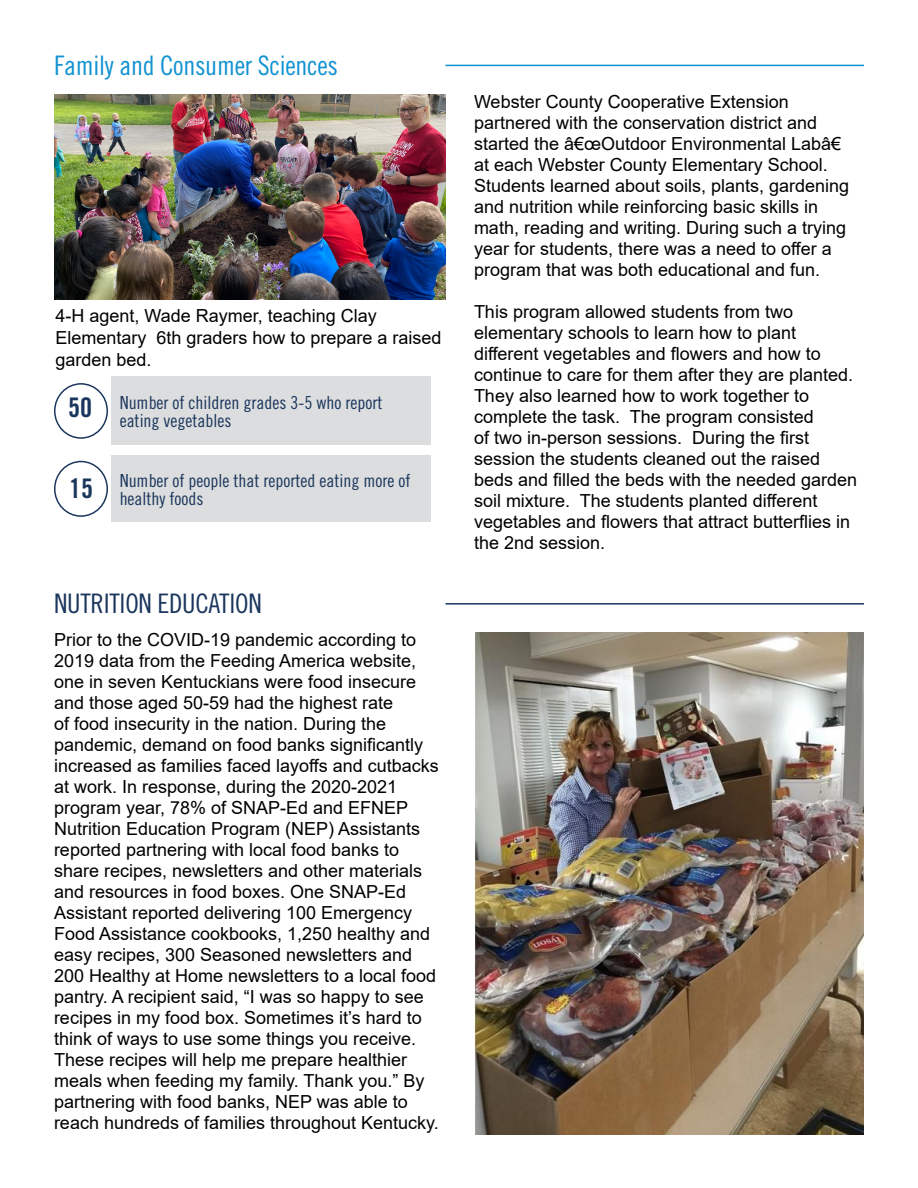
<style>
.page{position:relative;width:918px;height:1188px;background:#fff}
.page>*{position:absolute;margin:0;border:0;box-sizing:border-box;transform-origin:0 0}
.t1{font:27px "Trade Gothic LT Pro Bd Cn 20";color:#1b365d}
.t2{font:26.85px "Trade Gothic LT Pro Cn 18";letter-spacing:-.01em;color:#1192d1}
.t3{font:26.85px "Trade Gothic LT Pro Cn 18";letter-spacing:-.01em;color:#1b365d}
.t4{font:18px/21px "Arial";color:#000}
.t5{font:18px/18px "Trade Gothic LT Pro Cn 18";color:#1b365d}
.s1{font-family:"Trade Gothic LT Pro Bd Cn 20";font-size:27px}
</style>
<div class="page">
<hr style="left:446px;top:65px;width:418px;height:1px;background:#1192d1">
<hr style="left:446px;top:603px;width:418px;height:2px;background:#1b365d">
<div style="left:112px;top:377px;width:319px;height:68px;background:#dcddde"></div>
<div style="left:54px;top:383px;width:54px;height:56px;border:2px solid #1b365d;border-radius:50%"></div>
<div style="left:54px;top:461px;width:54px;height:56px;border:2px solid #1b365d;border-radius:50%"></div>
<div style="left:112px;top:455px;width:319px;height:67px;background:#dcddde"></div>
<img style="left:54px;top:94px;width:391px;height:206px">
<img style="left:474px;top:633px;width:390px;height:501px">
<h2 class="t2" style="left:54px;top:49px;width:286px">Family and Consumer Sciences</h2>
<p class="t4" style="left:56px;top:305px;width:388px;line-height:21.6px">4-H agent, Wade Raymer, teaching Clay<br>Elementary 6th graders how to prepare a raised garden bed.</p>
<p class="t5" style="left:120px;top:393px;width:264px">Number of children grades 3-5 who report eating vegetables</p>
<h1 class="t1" style="left:68px;top:391px;width:25px">50</h1>
<p class="t5" style="left:120px;top:471px;width:292px;text-indent:-51px"><span class="s1">15</span> Number of people that reported eating more of healthy foods</p>
<h2 class="t3" style="left:54px;top:588px;width:209px">NUTRITION EDUCATION</h2>
<p class="t4" style="left:54px;top:629px;width:386px">Prior to the COVID-19 pandemic according to 2019 data from the Feeding America website, one in seven Kentuckians were food insecure and those aged 50-59 had the highest rate<br>of food insecurity in the nation. During the pandemic, demand on food banks significantly increased as families faced layoffs and cutbacks at work. In response, during the 2020-2021 program year, 78% of SNAP-Ed and EFNEP Nutrition Education Program (NEP) Assistants reported partnering with local food banks to share recipes, newsletters and other materials and resources in food boxes. One SNAP-Ed Assistant reported delivering 100 Emergency Food Assistance cookbooks, 1,250 healthy and easy recipes, 300 Seasoned newsletters and 200 Healthy at Home newsletters to a local food pantry. A recipient said, “I was so happy to see recipes in my food box. Sometimes it’s hard to think of ways to use some things you receive.<br>These recipes will help me prepare healthier meals when feeding my family. Thank you.” By partnering with food banks, NEP was able to reach hundreds of families throughout Kentucky.</p>
<p class="t4" style="left:474px;top:91px;width:377px">Webster County Cooperative Extension partnered with the conservation district and started the â€œOutdoor Environmental Labâ€ at each Webster County Elementary School.<br>Students learned about soils, plants, gardening and nutrition while reinforcing basic skills in math, reading and writing. During such a trying year for students, there was a need to offer a program that was both educational and fun.</p>
<p class="t4" style="left:474px;top:301px;width:385px">This program allowed students from two elementary schools to learn how to plant different vegetables and flowers and how to continue to care for them after they are planted.<br>They also learned how to work together to complete the task. The program consisted<br>of two in-person sessions. During the first session the students cleaned out the raised beds and filled the beds with the needed garden soil mixture. The students planted different vegetables and flowers that attract butterflies in the 2nd session.</p>
</div>
